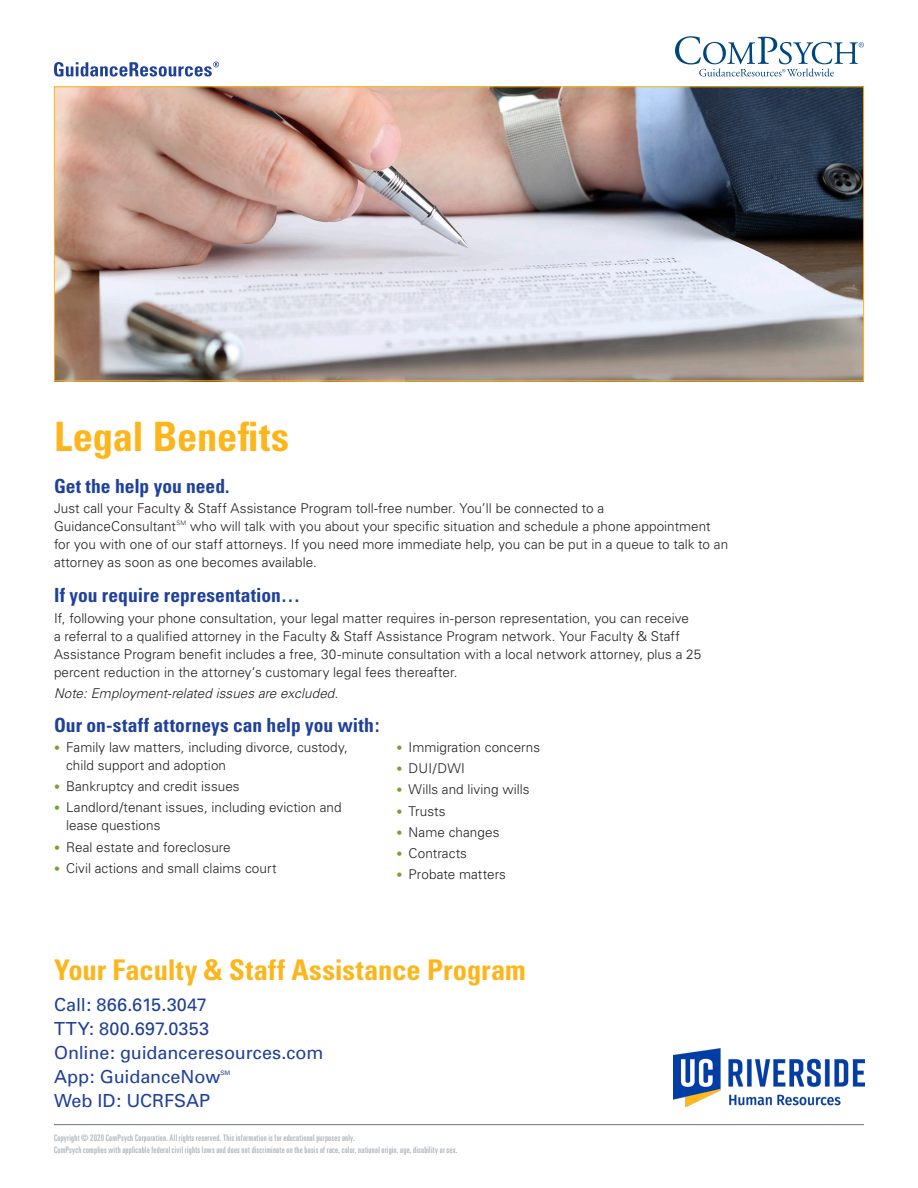
<style>
.page{position:relative;width:918px;height:1188px;background:#fff}
.page>*{position:absolute;margin:0;border:0;box-sizing:border-box;transform-origin:0 0}
.t1{font:700 condensed 40.5px "Univers";letter-spacing:-.005em;color:#fcb61c}
.Call_to_action{font:700 condensed 28.5px "Univers";letter-spacing:.005em;color:#fcb61c}
.t2{font:700 condensed 19.5px "Univers";color:#20419a}
.contact_info{font:18px/24px "Univers";color:#20419a}
.Body_Copy{font:300 13.5px/18px "Univers";letter-spacing:.005em;color:#231f20}
.t3{font:italic 300 13.5px "Univers";letter-spacing:.005em;color:#231f20}
.t4{font:ultra-condensed 9px/12px "Univers LT Std";letter-spacing:.03em;color:#adb4ba}
.Body_Copy-2{font:300 6.15px "Univers";color:#231f20}
.contact_info-2{font:6.15px "Univers";color:#20419a}
.s1{font-size:12px;color:#78a22d}
</style>
<div class="page">
<img style="left:56px;top:88px;width:806px;height:291px">
<hr style="left:54px;top:1124px;width:810px;height:1px;background:#6a747b">
<svg style="left:54px;top:62px;width:165px;height:15px"></svg>
<svg style="left:675px;top:36px;width:189px;height:41px"></svg>
<img style="left:673px;top:1049px;width:191px;height:58px">
<p class="t1" style="left:54px;top:411px;width:237px">Legal Benefits</p>
<p class="t2" style="left:54px;top:474px;width:177px">Get the help you need.</p>
<p class="Body_Copy" style="left:54px;top:500px;width:552px">Just call your Faculty &amp; Staff Assistance Program toll-free number. You’ll be connected to a<br>GuidanceConsultant</p>
<p class="Body_Copy-2" style="left:177px;top:519px;width:11px">SM</p>
<p class="Body_Copy" style="left:54px;top:518px;width:676px;text-indent:136px">who will talk with you about your specific situation and schedule a phone appointment for you with one of our staff attorneys. If you need more immediate help, you can be put in a queue to talk to an attorney as soon as one becomes available.</p>
<p class="t2" style="left:54px;top:584px;width:248px">If you require representation…</p>
<p class="Body_Copy" style="left:54px;top:609px;width:649px">If, following your phone consultation, your legal matter requires in-person representation, you can receive<br>a referral to a qualified attorney in the Faculty &amp; Staff Assistance Program network. Your Faculty &amp; Staff Assistance Program benefit includes a free, 30-minute consultation with a local network attorney, plus a 25 percent reduction in the attorney’s customary legal fees thereafter.</p>
<p class="t3" style="left:54px;top:685px;width:286px">Note: Employment-related issues are excluded.</p>
<p class="t2" style="left:54px;top:713px;width:327px">Our on-staff attorneys can help you with:</p>
<p class="Body_Copy" style="left:66px;top:738px;width:283px;text-indent:-12px"><span class="s1">•</span> Family law matters, including divorce, custody, child support and adoption</p>
<p class="Body_Copy" style="left:54px;top:777px;width:187px"><span class="s1">•</span> Bankruptcy and credit issues</p>
<p class="Body_Copy" style="left:66px;top:799px;width:277px;text-indent:-12px"><span class="s1">•</span> Landlord/tenant issues, including eviction and lease questions</p>
<p class="Body_Copy" style="left:54px;top:838px;width:178px"><span class="s1">•</span> Real estate and foreclosure</p>
<p class="Body_Copy" style="left:54px;top:859px;width:224px"><span class="s1">•</span> Civil actions and small claims court</p>
<p class="Body_Copy" style="left:397px;top:738px;width:145px"><span class="s1">•</span> Immigration concerns</p>
<p class="Body_Copy" style="left:397px;top:759px;width:70px"><span class="s1">•</span> DUI/DWI</p>
<p class="Body_Copy" style="left:397px;top:781px;width:134px"><span class="s1">•</span> Wills and living wills</p>
<p class="Body_Copy" style="left:397px;top:802px;width:50px"><span class="s1">•</span> Trusts</p>
<p class="Body_Copy" style="left:397px;top:823px;width:104px"><span class="s1">•</span> Name changes</p>
<p class="Body_Copy" style="left:397px;top:844px;width:72px"><span class="s1">•</span> Contracts</p>
<p class="Body_Copy" style="left:397px;top:866px;width:111px"><span class="s1">•</span> Probate matters</p>
<p class="Call_to_action" style="left:54px;top:953px;width:473px">Your Faculty &amp; Staff Assistance Program</p>
<p class="contact_info" style="left:54px;top:992px;width:154px">Call: 866.615.3047</p>
<p class="contact_info" style="left:54px;top:1016px;width:271px">TTY: 800.697.0353<br>Online: guidanceresources.com</p>
<p class="contact_info" style="left:54px;top:1064px;width:168px">App: GuidanceNow</p>
<p class="contact_info-2" style="left:220px;top:1069px;width:12px">SM</p>
<p class="contact_info" style="left:54px;top:1088px;width:158px">Web ID: UCRFSAP</p>
<p class="t4" style="left:54px;top:1131px;width:405px">Copyright © 2020 ComPsych Corporation. All rights reserved. This information is for educational purposes only.<br>ComPsych complies with applicable federal civil rights laws and does not discriminate on the basis of race, color, national origin, age, disability or sex.</p>
</div>
